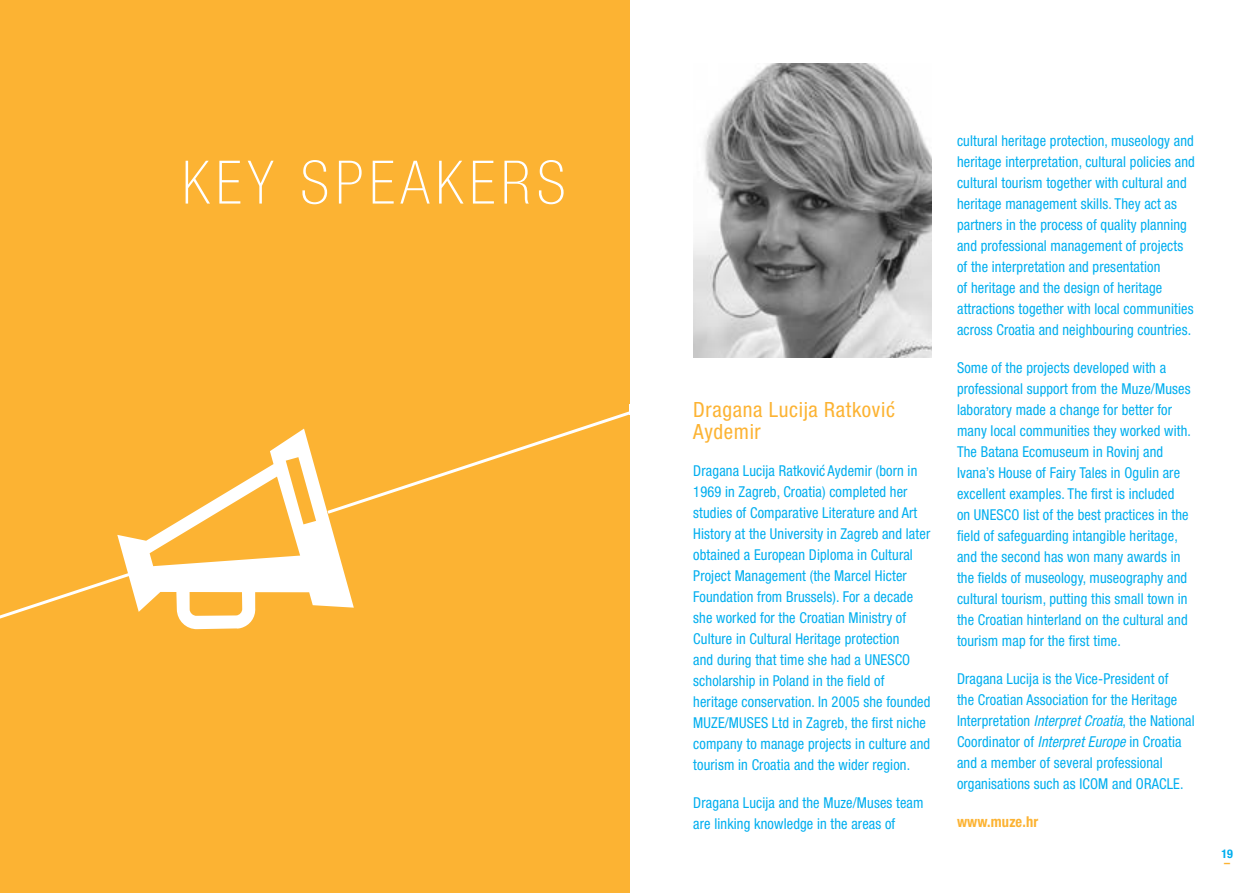
<style>
.page{position:relative;width:1259px;height:893px;background:#fff}
.page>*{position:absolute;margin:0;border:0;box-sizing:border-box;transform-origin:0 0}
.t1{font:100 condensed 60px "Helvetica Neue";letter-spacing:.1em;color:#fff}
.t2{font:condensed 21px/22.5px "Helvetica Neue";letter-spacing:.03em;color:#fcb333}
.t3{font:condensed 15px/21px "Helvetica Neue";letter-spacing:.01em;color:#00aeef;scale:.96 1}
.t4{font:700 condensed 15px "Helvetica Neue";letter-spacing:.01em;color:#fcb333;scale:.96 1}
.t5{font:700 condensed 12px "Helvetica Neue";color:#00aeef}
.t6{font:700 condensed 12px "Helvetica Neue";color:#fcb333}
.s1{font-style:italic}
</style>
<div class="page">
<div style="left:0;top:0;width:629px;height:893px;background:#fcb333"></div>
<svg style="left:117px;top:429px;width:237px;height:200px"></svg>
<svg style="left:0;top:570px;width:136px;height:56px"></svg>
<svg style="left:324px;top:411px;width:306px;height:105px"></svg>
<div style="left:629px;top:404px;width:5px;height:10px;background:#fff"></div>
<img style="left:693px;top:64px;width:238px;height:294px">
<h1 class="t1" style="left:182px;top:149px;width:385px">KEY SPEAKERS</h1>
<h2 class="t2" style="left:693px;top:398px;width:203px">Dragana Lucija Ratkovic´<br>Aydemir</h2>
<p class="t3" style="left:693px;top:460px;width:249px">Dragana Lucija Ratkovic´ Aydemir (born in 1969 in Zagreb, Croatia) completed her studies of Comparative Literature and Art History at the University in Zagreb and later obtained a European Diploma in Cultural Project Management (the Marcel Hicter Foundation from Brussels). For a decade she worked for the Croatian Ministry of Culture in Cultural Heritage protection<br>and during that time she had a UNESCO scholarship in Poland in the field of heritage conservation. In 2005 she founded MUZE/MUSES Ltd in Zagreb, the first niche company to manage projects in culture and tourism in Croatia and the wider region.</p>
<p class="t3" style="left:693px;top:792px;width:241px">Dragana Lucija and the Muze/Muses team are linking knowledge in the areas of</p>
<p class="t3" style="left:957px;top:130px;width:249px">cultural heritage protection, museology and heritage interpretation, cultural policies and cultural tourism together with cultural and heritage management skills. They act as partners in the process of quality planning and professional management of projects of the interpretation and presentation<br>of heritage and the design of heritage attractions together with local communities across Croatia and neighbouring countries.</p>
<p class="t3" style="left:957px;top:357px;width:245px">Some of the projects developed with a professional support from the Muze/Muses laboratory made a change for better for many local communities they worked with.<br>The Batana Ecomuseum in Rovinj and Ivana’s House of Fairy Tales in Ogulin are excellent examples. The first is included on UNESCO list of the best practices in the field of safeguarding intangible heritage, and the second has won many awards in the fields of museology, museography and cultural tourism, putting this small town in the Croatian hinterland on the cultural and tourism map for the first time.</p>
<p class="t3" style="left:957px;top:668px;width:249px">Dragana Lucija is the Vice-President of<br>the Croatian Association for the Heritage Interpretation <span class="s1">Interpret Croatia</span>, the National Coordinator of <span class="s1">Interpret Europe</span> in Croatia and a member of several professional organisations such as ICOM and ORACLE.</p>
<p class="t4" style="left:957px;top:812px;width:86px">www.muze.hr</p>
<p class="t5" style="left:1221px;top:847px;width:13px">19</p>
<p class="t6" style="left:1224px;top:856px;width:7px">–</p>
</div>
